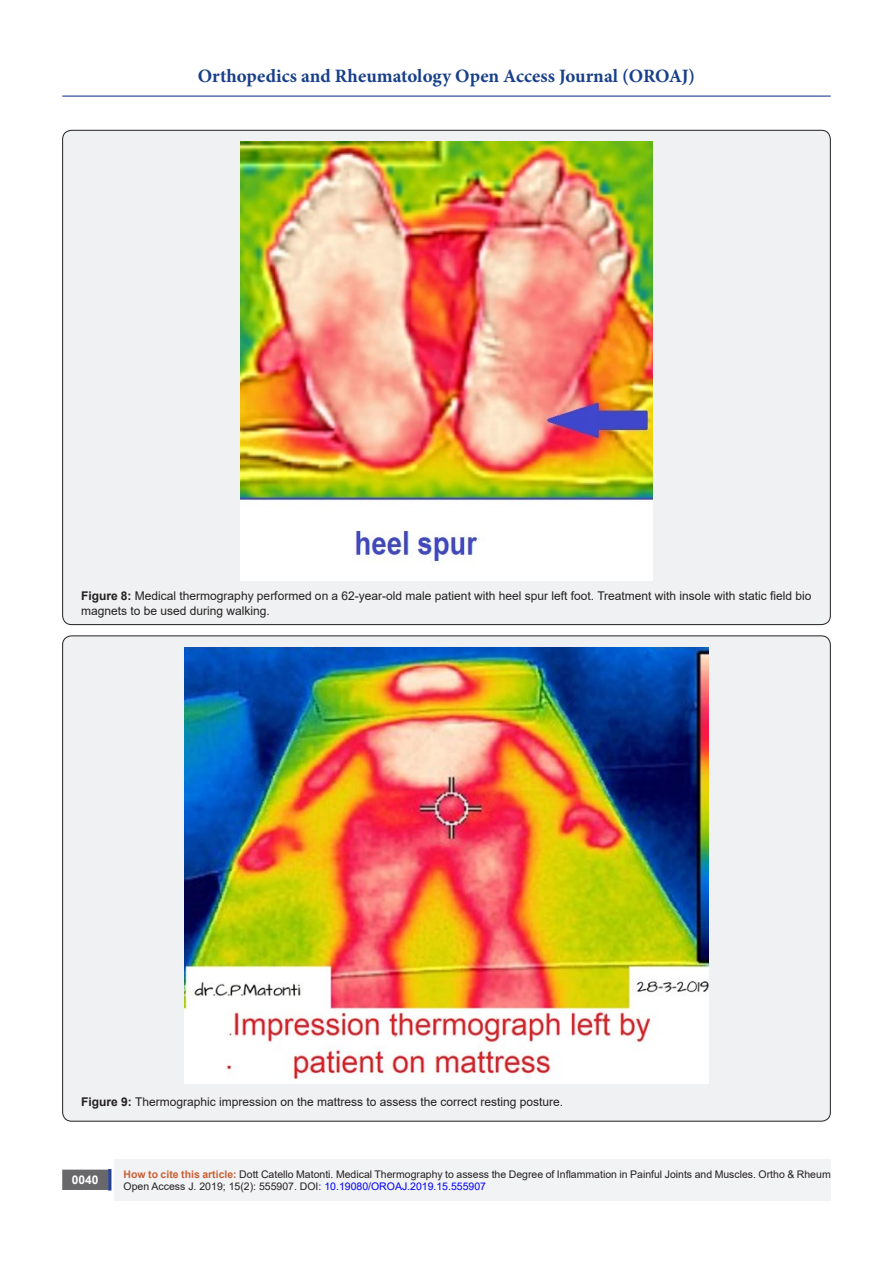
<style>
.page{position:relative;width:893px;height:1263px;background:#fff}
.page>*{position:absolute;margin:0;border:0;box-sizing:border-box;transform-origin:0 0}
.t1{font:700 18.9px "Minion Pro";color:#183f89}
.t2{font:12px/14.4px "Arial";color:#231f20}
.t3{font:700 12px "Arial";color:#fff}
.t4{font:10.5px/12.6px "Arial";color:#231f20}
.s1{font-weight:700}
.s2{font-weight:700;color:#ca6035}
.s3{color:#00f}
</style>
<div class="page">
<div style="left:115px;top:1160px;width:716px;height:41px;background:#f2f3f4"></div>
<div style="left:63px;top:1170px;width:44px;height:19px;background:#68676a"></div>
<div style="left:62px;top:1169px;width:46px;height:21px;border:2px solid #68676a"></div>
<div style="left:108px;top:1169px;width:3px;height:21px;background:#1c6d90;border:2px solid #253f8e"></div>
<hr style="left:62px;top:96px;width:769px;height:1px;background:#253f8e">
<div style="left:63px;top:130px;width:767px;height:495px;background:#f0f1f2;border-radius:9px"></div>
<img style="left:241px;top:141px;width:412px;height:440px">
<div style="left:63px;top:636px;width:767px;height:485px;background:#f0f1f2;border-radius:9px"></div>
<img style="left:185px;top:647px;width:524px;height:437px">
<h1 class="t1" style="left:198px;top:63px;width:499px">Orthopedics and Rheumatology Open Access Journal (OROAJ)</h1>
<p class="t2" style="left:81px;top:589px;width:732px"><span class="s1">Figure 8:</span> Medical thermography performed on a 62-year-old male patient with heel spur left foot. Treatment with insole with static field bio magnets to be used during walking.</p>
<p class="t2" style="left:81px;top:1094px;width:484px"><span class="s1">Figure 9:</span> Thermographic impression on the mattress to assess the correct resting posture.</p>
<p class="t3" style="left:72px;top:1171px;width:28px">0040</p>
<p class="t4" style="left:124px;top:1168px;width:709px"><span class="s2">How to cite this article:</span> Dott Catello Matonti. Medical Thermography to assess the Degree of Inflammation in Painful Joints and Muscles. Ortho &amp; Rheum<br>Open Access J. 2019; 15(2): 555907. DOI<span class="s3">: 10.19080/OROAJ.2019.15.555907</span></p>
</div>
